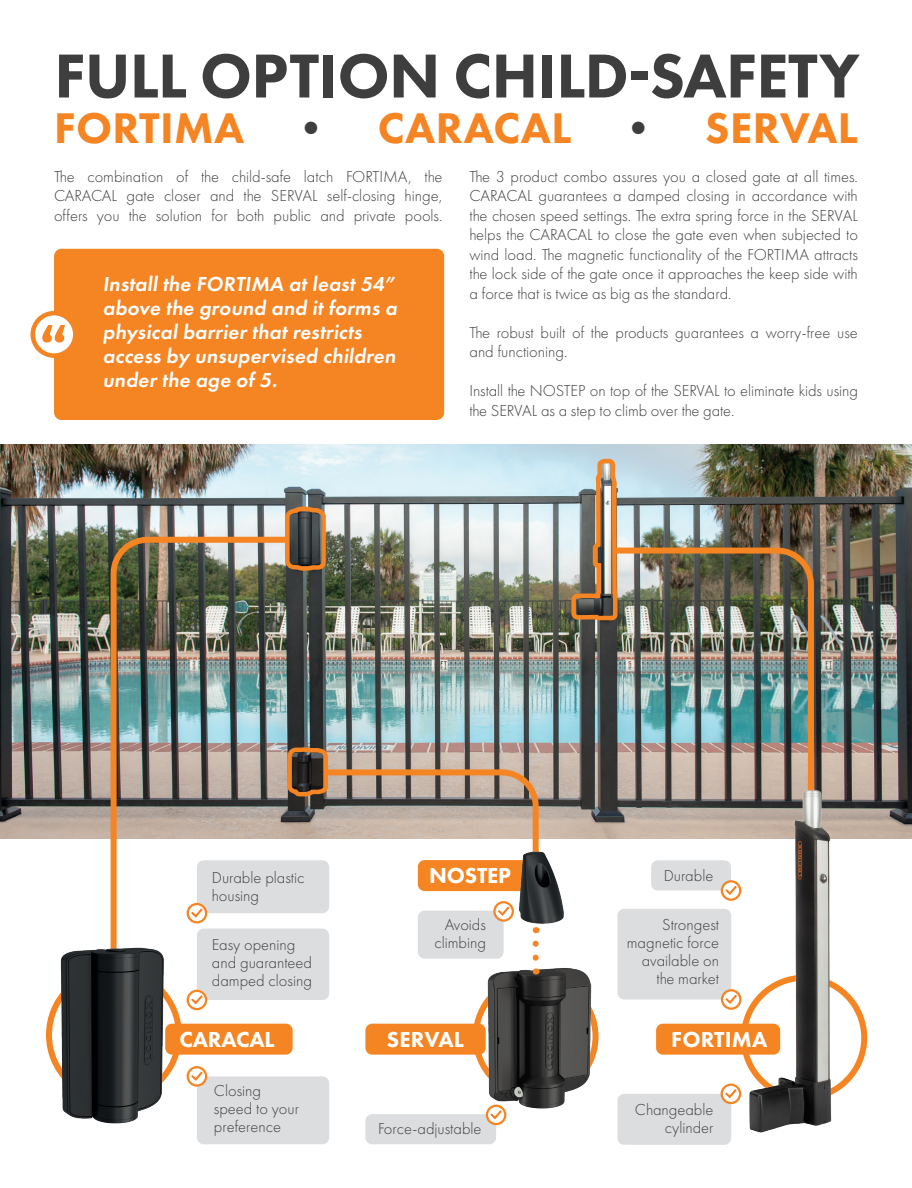
<style>
.page{position:relative;width:912px;height:1188px;background:#fff}
.page>*{position:absolute;margin:0;border:0;box-sizing:border-box;transform-origin:0 0}
.t1{font:800 64.35px "Futura PT";letter-spacing:-.01em;color:#3e3e3f}
.t2{font:800 44.55px "Futura PT";letter-spacing:.01em;color:#f58423}
.t3{font:800 22.5px "Futura PT";letter-spacing:-.01em;color:#fff}
.t4{font:800 22.5px "Futura PT";letter-spacing:.01em;color:#fff}
.t5{font:600 21px/24px "Futura PT";color:#fff}
.t6{font:300 16.5px/19.5px "Futura PT";color:#3e3e3f}
.s1{font-weight:400;color:#3e3e3f}
</style>
<div class="page">
<img style="left:0;top:445px;width:911px;height:393px">
<div style="left:46px;top:967px;width:136px;height:136px;border:6px solid #f58423;border-radius:50%"></div>
<div style="left:656px;top:1024px;width:124px;height:31px;background:#f58423;border-radius:7px"></div>
<img style="left:608px;top:545px;width:208px;height:294px">
<div style="left:165px;top:1024px;width:127px;height:31px;background:#f58423;border-radius:7px"></div>
<div style="left:365px;top:1024px;width:120px;height:31px;background:#f58423;border-radius:7px"></div>
<div style="left:418px;top:860px;width:114px;height:31px;background:#f58423;border-radius:7px"></div>
<img style="left:108px;top:534px;width:185px;height:399px">
<img style="left:482px;top:957px;width:112px;height:157px">
<img style="left:53px;top:863px;width:115px;height:261px">
<svg style="left:532px;top:933px;width:6px;height:25px"></svg>
<div style="left:365px;top:1114px;width:131px;height:30px;background:#dcdddf;border-radius:7px"></div>
<div style="left:418px;top:911px;width:85px;height:48px;background:#dcdddf;border-radius:7px"></div>
<div style="left:197px;top:929px;width:132px;height:71px;background:#dcdddf;border-radius:7px"></div>
<div style="left:197px;top:1076px;width:132px;height:68px;background:#dcdddf;border-radius:7px"></div>
<div style="left:197px;top:860px;width:132px;height:53px;background:#dcdddf;border-radius:7px"></div>
<svg style="left:188px;top:991px;width:18px;height:18px"></svg>
<div style="left:186px;top:990px;width:21px;height:20px;border:2px solid #f58423;border-radius:50%"></div>
<svg style="left:191px;top:995px;width:11px;height:10px"></svg>
<svg style="left:188px;top:1067px;width:18px;height:19px"></svg>
<div style="left:186px;top:1066px;width:21px;height:21px;border:2px solid #f58423;border-radius:50%"></div>
<svg style="left:191px;top:1072px;width:11px;height:9px"></svg>
<svg style="left:188px;top:904px;width:18px;height:18px"></svg>
<div style="left:186px;top:903px;width:21px;height:20px;border:2px solid #f58423;border-radius:50%"></div>
<svg style="left:191px;top:909px;width:11px;height:9px"></svg>
<img style="left:744px;top:769px;width:93px;height:364px">
<svg style="left:487px;top:1106px;width:18px;height:18px"></svg>
<div style="left:485px;top:1105px;width:21px;height:20px;border:2px solid #f58423;border-radius:50%"></div>
<svg style="left:490px;top:1110px;width:11px;height:9px"></svg>
<svg style="left:494px;top:902px;width:18px;height:19px"></svg>
<div style="left:493px;top:901px;width:21px;height:21px;border:2px solid #f58423;border-radius:50%"></div>
<svg style="left:498px;top:907px;width:11px;height:9px"></svg>
<div style="left:617px;top:1094px;width:114px;height:51px;background:#dcdddf;border-radius:7px"></div>
<div style="left:617px;top:909px;width:114px;height:90px;background:#dcdddf;border-radius:7px"></div>
<svg style="left:721px;top:1085px;width:18px;height:18px"></svg>
<div style="left:720px;top:1084px;width:21px;height:20px;border:2px solid #f58423;border-radius:50%"></div>
<svg style="left:725px;top:1089px;width:11px;height:9px"></svg>
<svg style="left:721px;top:990px;width:19px;height:19px"></svg>
<div style="left:720px;top:989px;width:21px;height:21px;border:2px solid #f58423;border-radius:50%"></div>
<svg style="left:725px;top:995px;width:11px;height:9px"></svg>
<div style="left:651px;top:860px;width:79px;height:31px;background:#dcdddf;border-radius:7px"></div>
<svg style="left:721px;top:881px;width:19px;height:19px"></svg>
<div style="left:720px;top:880px;width:21px;height:21px;border:2px solid #f58423;border-radius:50%"></div>
<svg style="left:725px;top:886px;width:11px;height:9px"></svg>
<img style="left:569px;top:456px;width:50px;height:236px">
<svg style="left:282px;top:504px;width:46px;height:69px;background:#7c634b"></svg>
<svg style="left:284px;top:745px;width:257px;height:136px"></svg>
<img style="left:512px;top:848px;width:52px;height:85px">
<div style="left:54px;top:249px;width:390px;height:171px;background:#f58423;border-radius:7px"></div>
<svg style="left:33px;top:313px;width:42px;height:43px"></svg>
<div style="left:31px;top:311px;width:46px;height:47px;border:4px solid #f58423;border-radius:50%"></div>
<svg style="left:42px;top:325px;width:23px;height:18px"></svg>
<p class="t1" style="left:54px;top:36px;width:806px">FULL OPTION CHILD-SAFETY</p>
<p class="t2" style="left:54px;top:100px;width:805px">FORTIMA <span class="s1">•</span> CARACAL <span class="s1">•</span> SERVAL</p>
<p class="t6" style="left:54px;top:166px;width:390px;text-align:justify">The combination of the child-safe latch FORTIMA, the CARACAL gate closer and the SERVAL self-closing hinge, offers you the solution for both public and private pools.</p>
<p class="t6" style="left:469px;top:166px;width:390px;text-align:justify">The 3 product combo assures you a closed gate at all times.<br>CARACAL guarantees a damped closing in accordance with the chosen speed settings. The extra spring force in the SERVAL helps the CARACAL to close the gate even when subjected to wind load. The magnetic functionality of the FORTIMA attracts the lock side of the gate once it approaches the keep side with a force that is twice as big as the standard.</p>
<p class="t6" style="left:469px;top:322px;width:390px">The robust built of the products guarantees a worry-free use and functioning.</p>
<p class="t6" style="left:469px;top:381px;width:390px">Install the NOSTEP on top of the SERVAL to eliminate kids using the SERVAL as a step to climb over the gate.</p>
<p class="t5" style="left:103px;top:271px;width:299px">Install the FORTIMA at least 54” above the ground and it forms a physical barrier that restricts access by unsupervised children under the age of 5.</p>
<p class="t6" style="left:212px;top:868px;width:94px;line-height:18px">Durable plastic housing</p>
<p class="t6" style="left:212px;top:936px;width:102px;line-height:18px">Easy opening and guaranteed damped closing</p>
<p class="t3" style="left:429px;top:862px;width:83px">NOSTEP</p>
<p class="t6" style="left:444px;top:915px;width:43px">Avoids</p>
<p class="t6" style="left:434px;top:933px;width:53px">climbing</p>
<p class="t3" style="left:179px;top:1025px;width:97px">CARACAL</p>
<p class="t3" style="left:386px;top:1025px;width:79px">SERVAL</p>
<p class="t6" style="left:214px;top:1081px;width:49px">Closing</p>
<p class="t6" style="left:214px;top:1099px;width:87px">speed to your</p>
<p class="t6" style="left:214px;top:1117px;width:69px">preference</p>
<p class="t6" style="left:378px;top:1119px;width:105px">Force-adjustable</p>
<p class="t6" style="left:663px;top:866px;width:51px">Durable</p>
<p class="t6" style="left:626px;top:916px;width:94px;line-height:18px;text-align:right">Strongest magnetic force available on the market</p>
<p class="t4" style="left:671px;top:1025px;width:98px">FORTIMA</p>
<p class="t6" style="left:634px;top:1101px;width:80px;line-height:18px;text-align:right">Changeable cylinder</p>
</div>
